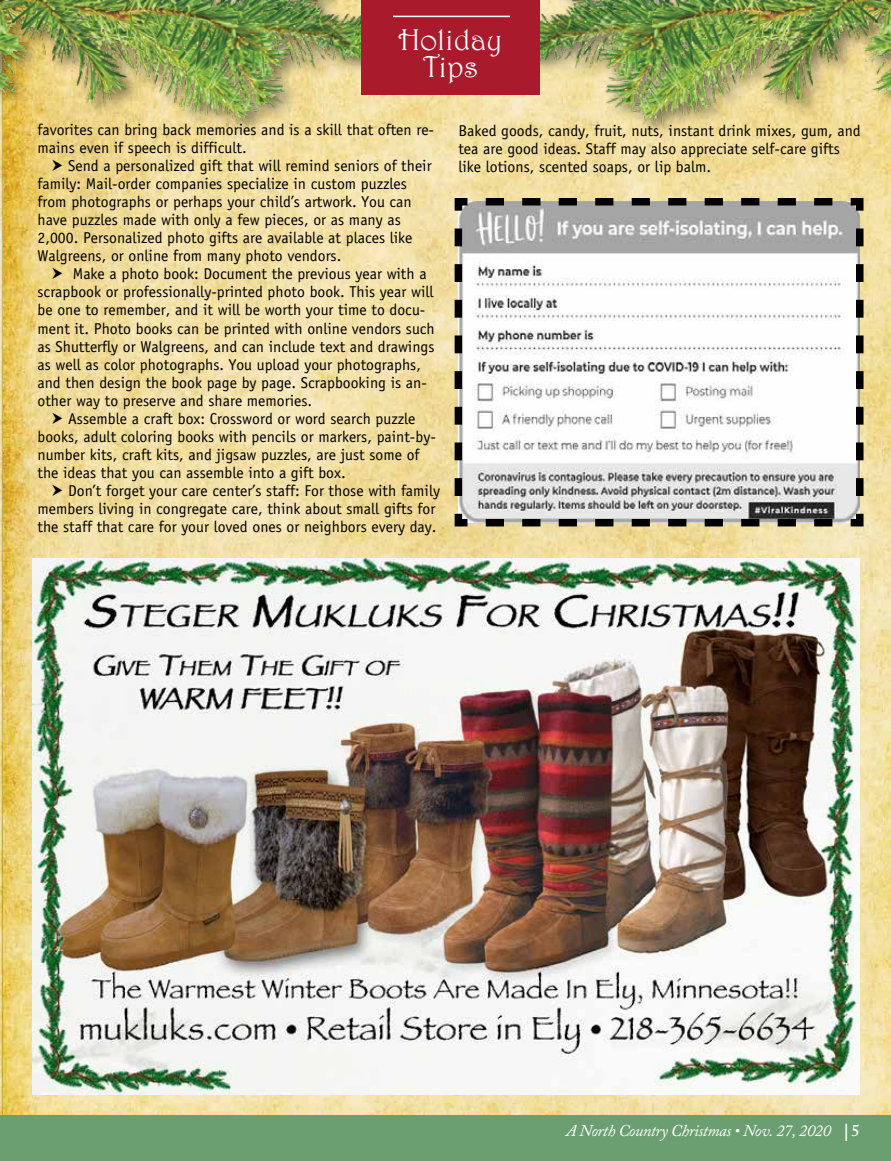
<style>
.page{position:relative;width:891px;height:1161px;background:#fff}
.page>*{position:absolute;margin:0;border:0;box-sizing:border-box;transform-origin:0 0}
.t1{font:30px/27px "Harrington";color:#fff;text-align:center}
.t2{font:italic 16.5px "Adobe Caslon Pro";letter-spacing:-.025em;color:#fff}
.t3{font:15.75px/18px "Officina Sans";color:#000}
.s1{font-family:"Arial";font-style:normal;font-size:24px}
.s2{font-weight:600;font-style:normal}
</style>
<div class="page">
<img style="left:0;top:151px;width:891px;height:965px">
<img style="left:0;top:0;width:891px;height:151px">
<div style="left:0;top:1116px;width:891px;height:45px;background:#6b9e71"></div>
<div style="left:362px;top:0;width:178px;height:94px;background:#aa1a2d"></div>
<hr style="left:393px;top:16px;width:117px;height:1px;background:#fff">
<img style="left:33px;top:559px;width:826px;height:536px">
<svg style="left:451px;top:194px;width:416px;height:336px"></svg>
<svg style="left:52px;top:160px;width:10px;height:11px"></svg>
<svg style="left:52px;top:268px;width:10px;height:11px"></svg>
<svg style="left:52px;top:412px;width:10px;height:12px"></svg>
<svg style="left:52px;top:484px;width:10px;height:12px"></svg>
<h1 class="t1" style="left:399px;top:26px;width:106px">Holiday<br>Tips</h1>
<p class="t3" style="left:38px;top:121px;width:398px">favorites can bring back memories and is a skill that often re&shy;mains even if speech is difficult.</p>
<p class="t3" style="left:38px;top:157px;width:396px;text-indent:31px">Send a personalized gift that will remind seniors of their family: Mail-order companies specialize in custom puzzles from photographs or perhaps your child’s artwork. You can have puzzles made with only a few pieces, or as many as 2,000. Personalized photo gifts are available at places like Walgreens, or online from many photo vendors.</p>
<p class="t3" style="left:38px;top:265px;width:399px;text-indent:35px">Make a photo book: Document the previous year with a scrapbook or professionally-printed photo book. This year will be one to remember, and it will be worth your time to docu&shy;ment it. Photo books can be printed with online vendors such as Shutterfly or Walgreens, and can include text and drawings as well as color photographs. You upload your photographs, and then design the book page by page. Scrapbooking is an&shy;other way to preserve and share memories.</p>
<p class="t3" style="left:38px;top:409px;width:400px;text-indent:31px">Assemble a craft box: Crossword or word search puzzle books, adult coloring books with pencils or markers, paint-by&shy;number kits, craft kits, and jigsaw puzzles, are just some of the ideas that you can assemble into a gift box.</p>
<p class="t3" style="left:38px;top:481px;width:404px;text-indent:31px">Don’t forget your care center’s staff: For those with family members living in congregate care, think about small gifts for the staff that care for your loved ones or neighbors every day.</p>
<p class="t3" style="left:458px;top:121px;width:404px">Baked goods, candy, fruit, nuts, instant drink mixes, gum, and tea are good ideas. Staff may also appreciate self-care gifts like lotions, scented soaps, or lip balm.</p>
<p class="t2" style="left:566px;top:1121px;width:295px">A North Country Christmas • Nov. 27, 2020 <span class="s1">I</span> <span class="s2">5</span></p>
</div>
